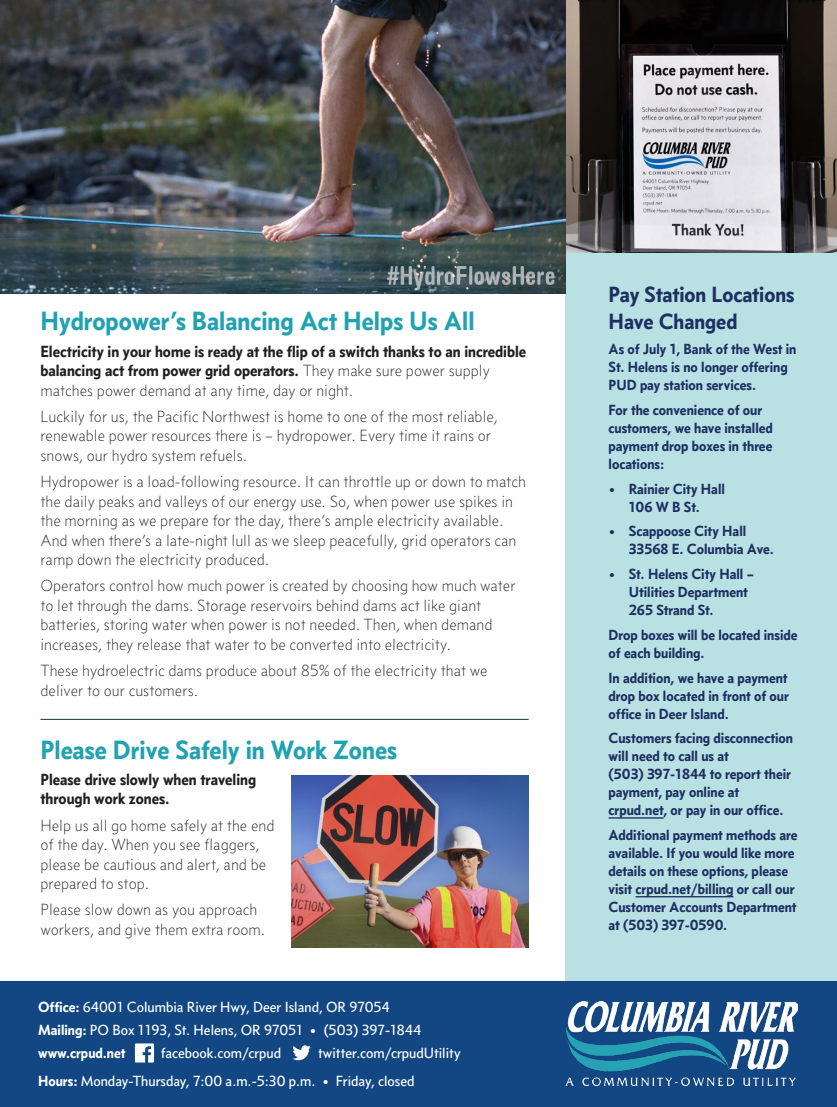
<style>
.page{position:relative;width:837px;height:1107px;background:#fff}
.page>*{position:absolute;margin:0;border:0;box-sizing:border-box;transform-origin:0 0}
.Main_Header{font:700 27px "Concourse T2";color:#21a2b1}
.Sidebar_Header_Back{font:22.5px/27px "Concourse T6";color:#1e3062}
.Main_Body{font:16.5px/19.5px "Concourse T2";color:#231f20}
.Body_Text_Intro_Para{font:16.5px/19.5px "Concourse T6";color:#231f20}
.Sidebar_body_back{font:700 15px/18px "Concourse T2";color:#1e3062}
.Main_Body-2{font:15px/22.6px "Concourse T4";color:#fff}
.s1{font-family:"Concourse T2"}
.s2{font-weight:700}
</style>
<div class="page">
<div style="left:565px;top:0;width:272px;height:982px;background:#b9e1e4"></div>
<div style="left:0;top:982px;width:837px;height:125px;background:#124783"></div>
<svg style="left:135px;top:1043px;width:19px;height:20px"></svg>
<hr style="left:609px;top:817px;width:55px;height:2px;background:#1e3062">
<hr style="left:636px;top:896px;width:97px;height:1px;background:#1e3062">
<img style="left:565px;top:1002px;width:233px;height:84px">
<svg style="left:292px;top:1045px;width:19px;height:15px"></svg>
<hr style="left:40px;top:719px;width:489px;height:1px;background:#0f3a40">
<img style="left:565px;top:0;width:272px;height:252px">
<img style="left:292px;top:775px;width:236px;height:173px">
<img style="left:0;top:0;width:565px;height:293px">
<p class="Main_Header" style="left:40px;top:305px;width:436px">Hydropower’s Balancing Act Helps Us All</p>
<p class="Body_Text_Intro_Para" style="left:40px;top:341px;width:487px">Electricity in your home is ready at the flip of a switch thanks to an incredible balancing act from power grid operators. <span class="s1">They make sure power supply matches power demand at any time, day or night.</span></p>
<p class="Main_Body" style="left:40px;top:406px;width:459px">Luckily for us, the Pacific Northwest is home to one of the most reliable, renewable power resources there is – hydropower. Every time it rains or snows, our hydro system refuels.</p>
<p class="Main_Body" style="left:40px;top:472px;width:487px">Hydropower is a load-following resource. It can throttle up or down to match the daily peaks and valleys of our energy use. So, when power use spikes in the morning as we prepare for the day, there’s ample electricity available.<br>And when there’s a late-night lull as we sleep peacefully, grid operators can ramp down the electricity produced.</p>
<p class="Main_Body" style="left:40px;top:576px;width:477px">Operators control how much power is created by choosing how much water to let through the dams. Storage reservoirs behind dams act like giant batteries, storing water when power is not needed. Then, when demand increases, they release that water to be converted into electricity.</p>
<p class="Main_Body" style="left:40px;top:661px;width:449px">These hydroelectric dams produce about 85% of the electricity that we deliver to our customers.</p>
<p class="Main_Header" style="left:40px;top:733px;width:358px">Please Drive Safely in Work Zones</p>
<p class="Body_Text_Intro_Para" style="left:40px;top:769px;width:217px">Please drive slowly when traveling through work zones.</p>
<p class="Main_Body" style="left:40px;top:815px;width:235px">Help us all go home safely at the end of the day. When you see flaggers, please be cautious and alert, and be prepared to stop.</p>
<p class="Main_Body" style="left:40px;top:900px;width:226px">Please slow down as you approach workers, and give them extra room.</p>
<p class="Main_Body-2" style="left:38px;top:996px;width:385px"><span class="s2">Office:</span> 64001 Columbia River Hwy, Deer Island, OR 97054<br><span class="s2">Mailing:</span> PO Box 1193, St. Helens, OR 97051 • (503) 397-1844 <span class="s2">www.crpud.net</span></p>
<p class="Main_Body-2" style="left:161px;top:1041px;width:122px">facebook.com/crpud</p>
<p class="Main_Body-2" style="left:318px;top:1041px;width:144px">twitter.com/crpudUtility</p>
<p class="Main_Body-2" style="left:38px;top:1070px;width:378px"><span class="s2">Hours:</span> Monday-Thursday, 7:00 a.m.-5:30 p.m. • Friday, closed</p>
<p class="Sidebar_Header_Back" style="left:609px;top:281px;width:188px">Pay Station Locations<br>Have Changed</p>
<p class="Sidebar_body_back" style="left:609px;top:340px;width:189px">As of July 1, Bank of the West in<br>St. Helens is no longer offering<br>PUD pay station services.</p>
<p class="Sidebar_body_back" style="left:609px;top:400px;width:166px">For the convenience of our customers, we have installed payment drop boxes in three locations:</p>
<p class="Sidebar_body_back" style="left:609px;top:479px;width:118px;text-align:center">• Rainier City Hall<br>106 W B St.</p>
<p class="Sidebar_body_back" style="left:629px;top:522px;width:147px;text-indent:-20px">• Scappoose City Hall<br>33568 E. Columbia Ave.</p>
<p class="Sidebar_body_back" style="left:629px;top:565px;width:127px;text-indent:-20px">• St. Helens City Hall –<br>Utilities Department<br>265 Strand St.</p>
<p class="Sidebar_body_back" style="left:609px;top:625px;width:190px">Drop boxes will be located inside of each building.</p>
<p class="Sidebar_body_back" style="left:609px;top:668px;width:182px;text-align:justify">In addition, we have a payment drop box located in front of our office in Deer Island.</p>
<p class="Sidebar_body_back" style="left:609px;top:729px;width:186px">Customers facing disconnection will need to call us at<br>(503) 397-1844 to report their payment, pay online at crpud.net, or pay in our office.</p>
<p class="Sidebar_body_back" style="left:609px;top:826px;width:190px">Additional payment methods are available. If you would like more details on these options, please visit crpud.net/billing or call our<br>Customer Accounts Department at (503) 397-0590.</p>
</div>
